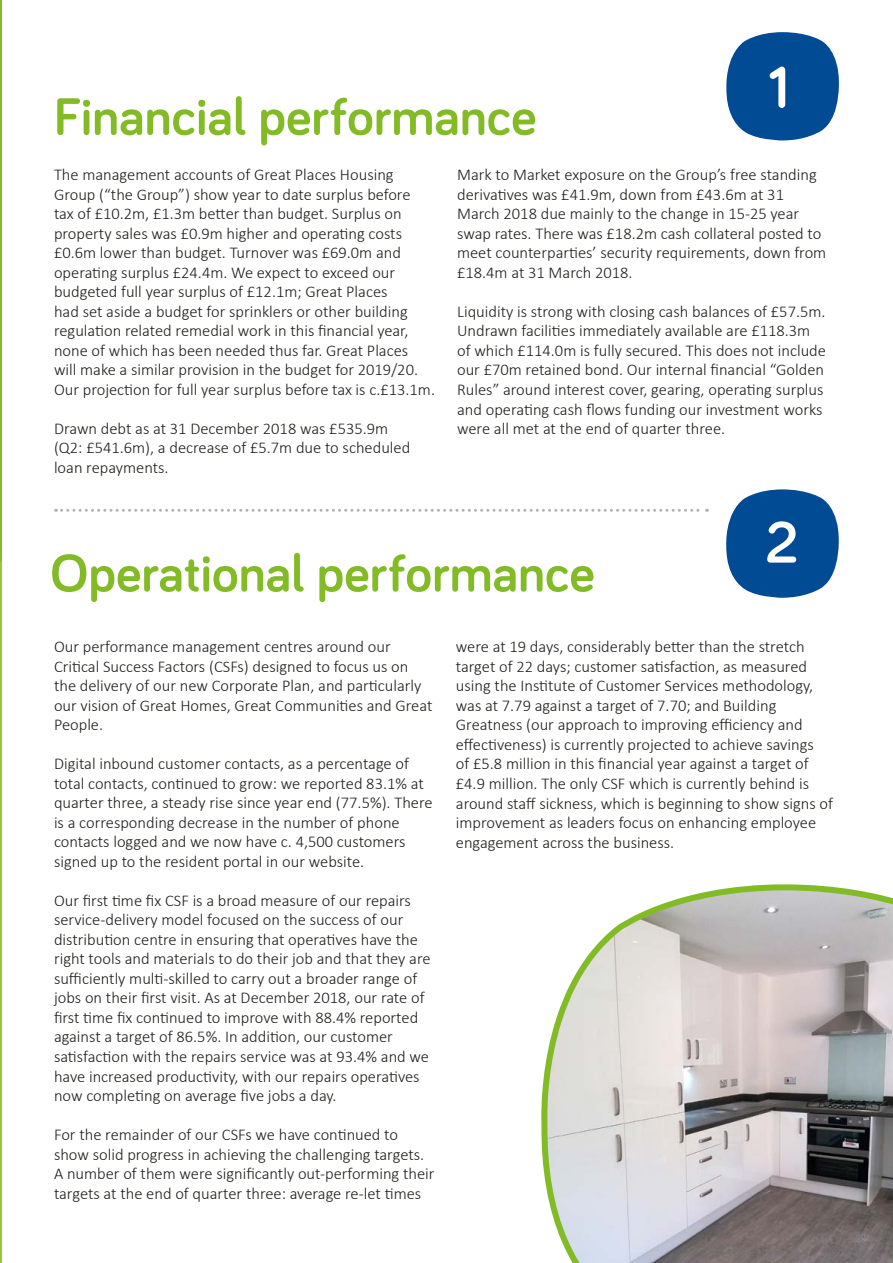
<style>
.page{position:relative;width:893px;height:1263px;background:#fff}
.page>*{position:absolute;margin:0;border:0;box-sizing:border-box;transform-origin:0 0}
.t1{font:700 60px "Bariol";color:#fff}
.t2{font:700 54px "Bariol";color:#83bb26}
.t3{font:300 16.5px/19.5px "Calibri";color:#1e1e1c}
</style>
<div class="page">
<hr style="left:0;top:0;width:1px;height:1263px;background:#83bb26">
<svg style="left:0;top:516px;width:2px;height:747px"></svg>
<svg style="left:726px;top:32px;width:113px;height:108px;background:#2867a4"></svg>
<svg style="left:726px;top:489px;width:113px;height:109px"></svg>
<svg style="left:56px;top:509px;width:651px;height:3px"></svg>
<svg style="left:541px;top:884px;width:352px;height:379px;background:#bebcb9"></svg>
<h1 class="t1" style="left:768px;top:46px;width:23px">1</h1>
<h2 class="t2" style="left:54px;top:80px;width:484px">Financial performance</h2>
<p class="t3" style="left:54px;top:164px;width:383px">The management accounts of Great Places Housing Group (“the Group”) show year to date surplus before<br>tax of £10.2m, £1.3m better than budget. Surplus on property sales was £0.9m higher and operating costs £0.6m lower than budget. Turnover was £69.0m and operating surplus £24.4m. We expect to exceed our budgeted full year surplus of £12.1m; Great Places<br>had set aside a budget for sprinklers or other building regulation related remedial work in this financial year, none of which has been needed thus far. Great Places<br>will make a similar provision in the budget for 2019/20.<br>Our projection for full year surplus before tax is c.£13.1m.</p>
<p class="t3" style="left:54px;top:418px;width:358px">Drawn debt as at 31 December 2018 was £535.9m (Q2: £541.6m), a decrease of £5.7m due to scheduled loan repayments.</p>
<p class="t3" style="left:457px;top:164px;width:371px">Mark to Market exposure on the Group’s free standing derivatives was £41.9m, down from £43.6m at 31<br>March 2018 due mainly to the change in 15-25 year swap rates. There was £18.2m cash collateral posted to meet counterparties’ security requirements, down from £18.4m at 31 March 2018.</p>
<p class="t3" style="left:457px;top:301px;width:370px">Liquidity is strong with closing cash balances of £57.5m.<br>Undrawn facilities immediately available are £118.3m of which £114.0m is fully secured. This does not include our £70m retained bond. Our internal financial “Golden Rules” around interest cover, gearing, operating surplus and operating cash flows funding our investment works were all met at the end of quarter three.</p>
<h1 class="t1" style="left:765px;top:501px;width:35px">2</h1>
<h2 class="t2" style="left:50px;top:536px;width:546px">Operational performance</h2>
<p class="t3" style="left:54px;top:636px;width:380px">Our performance management centres around our Critical Success Factors (CSFs) designed to focus us on the delivery of our new Corporate Plan, and particularly our vision of Great Homes, Great Communities and Great People.</p>
<p class="t3" style="left:54px;top:753px;width:380px">Digital inbound customer contacts, as a percentage of total contacts, continued to grow: we reported 83.1% at quarter three, a steady rise since year end (77.5%). There is a corresponding decrease in the number of phone contacts logged and we now have c. 4,500 customers signed up to the resident portal in our website.</p>
<p class="t3" style="left:54px;top:890px;width:378px">Our first time fix CSF is a broad measure of our repairs service-delivery model focused on the success of our distribution centre in ensuring that operatives have the right tools and materials to do their job and that they are sufficiently multi-skilled to carry out a broader range of jobs on their first visit. As at December 2018, our rate of first time fix continued to improve with 88.4% reported against a target of 86.5%. In addition, our customer satisfaction with the repairs service was at 93.4% and we have increased productivity, with our repairs operatives now completing on average five jobs a day.</p>
<p class="t3" style="left:54px;top:1124px;width:382px">For the remainder of our CSFs we have continued to show solid progress in achieving the challenging targets.<br>A number of them were significantly out-performing their targets at the end of quarter three: average re-let times</p>
<p class="t3" style="left:456px;top:636px;width:379px">were at 19 days, considerably better than the stretch target of 22 days; customer satisfaction, as measured using the Institute of Customer Services methodology, was at 7.79 against a target of 7.70; and Building Greatness (our approach to improving efficiency and effectiveness) is currently projected to achieve savings<br>of £5.8 million in this financial year against a target of £4.9 million. The only CSF which is currently behind is around staff sickness, which is beginning to show signs of improvement as leaders focus on enhancing employee engagement across the business.</p>
</div>
